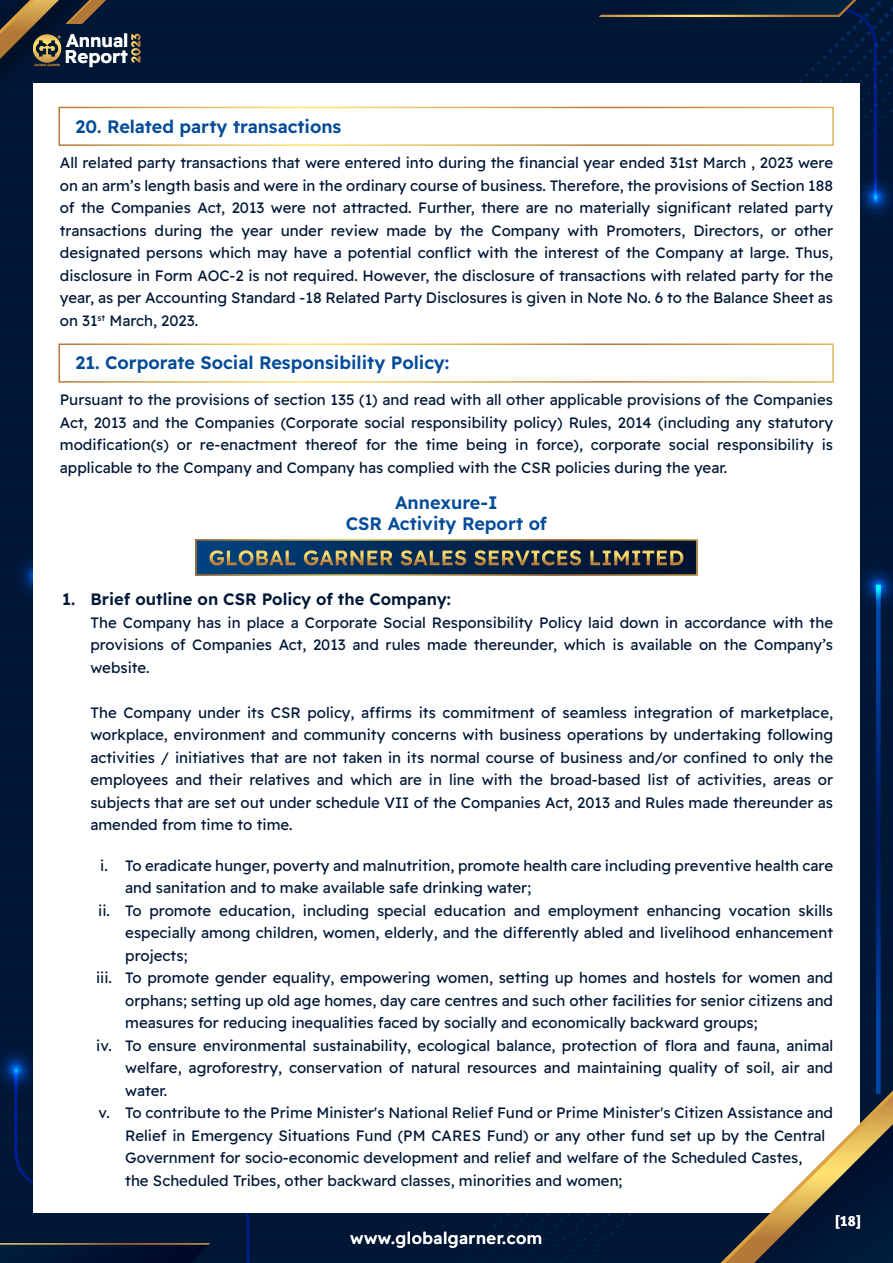
<style>
.page{position:relative;width:893px;height:1263px;background:#001736}
.page>*{position:absolute;margin:0;border:0;box-sizing:border-box;transform-origin:0 0}
.t1{font:600 18.6px "Readex Pro";color:#fff}
.t2{font:600 18.3px "Readex Pro";color:#fff}
.t3{font:600 18px/21px "Readex Pro";color:#044b98;text-align:center}
.t4{font:600 16.5px "Readex Pro";color:#001736}
.t5{font:500 16.5px "Readex Pro";letter-spacing:.03em;color:#fff}
.t6{font:15px/22.5px "Readex Pro";color:#001736;text-align:justify}
.t7{font:600 15px "Bree";color:#fff}
</style>
<div class="page">
<div style="left:33px;top:83px;width:827px;height:1130px;background:#fff"></div>
<svg style="left:14px;top:1116px;width:236px;height:147px"></svg>
<svg style="left:458px;top:1213px;width:173px;height:50px"></svg>
<svg style="left:876px;top:633px;width:5px;height:457px;background:#002f82"></svg>
<svg style="left:861px;top:569px;width:32px;height:64px"></svg>
<svg style="left:19px;top:559px;width:14px;height:36px"></svg>
<svg style="left:0;top:1052px;width:33px;height:64px"></svg>
<svg style="left:0;top:1243px;width:210px;height:20px"></svg>
<svg style="left:720px;top:1090px;width:173px;height:173px"></svg>
<svg style="left:0;top:0;width:893px;height:216px"></svg>
<svg style="left:58px;top:343px;width:776px;height:40px"></svg>
<svg style="left:195px;top:539px;width:503px;height:37px;background:#364952"></svg>
<p class="t2" style="left:66px;top:30px;width:64px">Annual</p>
<p class="t1" style="left:64px;top:45px;width:65px">Report</p>
<p class="t3" style="left:76px;top:116px;width:267px">20. Related party transactions</p>
<p class="t6" style="left:60px;top:152px;width:775px">All related party transactions that were entered into during the financial year ended 31st March , 2023 were on an arm’s length basis and were in the ordinary course of business. Therefore, the provisions of Section 188 of the Companies Act, 2013 were not attracted. Further, there are no materially significant related party transactions during the year under review made by the Company with Promoters, Directors, or other designated persons which may have a potential conflict with the interest of the Company at large. Thus, disclosure in Form AOC-2 is not required. However, the disclosure of transactions with related party for the year, as per Accounting Standard -18 Related Party Disclosures is given in Note No. 6 to the Balance Sheet as on 31<sup>st</sup> March, 2023.</p>
<p class="t3" style="left:76px;top:353px;width:375px">21. Corporate Social Responsibility Policy:</p>
<p class="t6" style="left:60px;top:389px;width:775px">Pursuant to the provisions of section 135 (1) and read with all other applicable provisions of the Companies Act, 2013 and the Companies (Corporate social responsibility policy) Rules, 2014 (including any statutory modification(s) or re-enactment thereof for the time being in force), corporate social responsibility is applicable to the Company and Company has complied with the CSR policies during the year.</p>
<p class="t3" style="left:346px;top:492px;width:203px">Annexure-I<br>CSR Activity Report of</p>
<p class="t4" style="left:62px;top:590px;width:15px">1.</p>
<p class="t4" style="left:90px;top:590px;width:362px">Brief outline on CSR Policy of the Company:</p>
<p class="t6" style="left:90px;top:611px;width:744px">The Company has in place a Corporate Social Responsibility Policy laid down in accordance with the provisions of Companies Act, 2013 and rules made thereunder, which is available on the Company’s website.</p>
<p class="t6" style="left:90px;top:701px;width:744px">The Company under its CSR policy, affirms its commitment of seamless integration of marketplace, workplace, environment and community concerns with business operations by undertaking following activities / initiatives that are not taken in its normal course of business and/or confined to only the employees and their relatives and which are in line with the broad-based list of activities, areas or subjects that are set out under schedule VII of the Companies Act, 2013 and Rules made thereunder as amended from time to time.</p>
<p class="t6" style="left:125px;top:854px;width:709px;text-align:left">To eradicate hunger, poverty and malnutrition, promote health care including preventive health care and sanitation and to make available safe drinking water;<br>To promote education, including special education and employment enhancing vocation skills especially among children, women, elderly, and the differently abled and livelihood enhancement projects;<br>To promote gender equality, empowering women, setting up homes and hostels for women and orphans; setting up old age homes, day care centres and such other facilities for senior citizens and measures for reducing inequalities faced by socially and economically backward groups;<br>To ensure environmental sustainability, ecological balance, protection of flora and fauna, animal welfare, agroforestry, conservation of natural resources and maintaining quality of soil, air and water.<br>To contribute to the Prime Minister's National Relief Fund or Prime Minister's Citizen Assistance and Relief in Emergency Situations Fund (PM CARES Fund) or any other fund set up by the Central Government for socio-economic development and relief and welfare of the Scheduled Castes,<br>the Scheduled Tribes, other backward classes, minorities and women;</p>
<p class="t6" style="left:100px;top:854px;width:9px">i.</p>
<p class="t6" style="left:98px;top:899px;width:13px">ii.</p>
<p class="t6" style="left:96px;top:967px;width:17px">iii.</p>
<p class="t6" style="left:96px;top:1034px;width:17px">iv.</p>
<p class="t6" style="left:98px;top:1102px;width:13px">v.</p>
<p class="t5" style="left:350px;top:1229px;width:194px">www.globalgarner.com</p>
<p class="t7" style="left:835px;top:1210px;width:27px">[18]</p>
</div>
